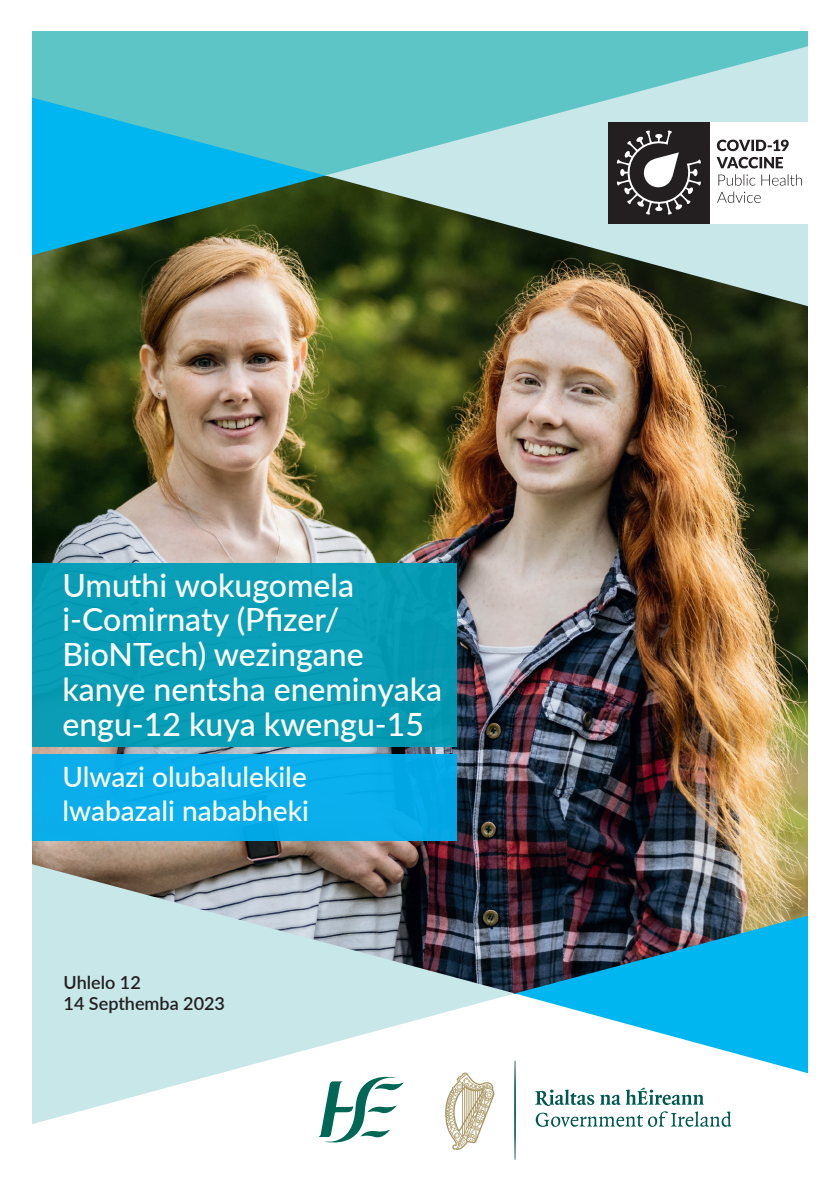
<style>
.page{position:relative;width:840px;height:1191px;background:#fff}
.page>*{position:absolute;margin:0;border:0;box-sizing:border-box;transform-origin:0 0}
.t1{font:500 32px/34.8px "Lato";color:#fff}
.t2{font:500 28px/33.6px "Lato";color:#fff}
.t3{font:600 18px "Lato";color:#231f20}
</style>
<div class="page">
<img style="left:32px;top:255px;width:776px;height:660px">
<svg style="left:32px;top:864px;width:482px;height:260px;fill:#c7e7e9"></svg>
<svg style="left:514px;top:915px;width:294px;height:158px;fill:#01b6f0"></svg>
<div style="left:31px;top:31px;width:777px;height:144px;background:#5dc5c6"></div>
<svg style="left:325px;top:46px;width:483px;height:260px"></svg>
<svg style="left:31px;top:97px;width:294px;height:158px"></svg>
<div style="left:31px;top:753px;width:425px;height:87px;background:#09aeeb"></div>
<div style="left:31px;top:563px;width:425px;height:184px;background:#099eb7"></div>
<svg style="left:535px;top:1087px;width:195px;height:40px"></svg>
<svg style="left:514px;top:1060px;width:1px;height:99px"></svg>
<svg style="left:444px;top:1072px;width:50px;height:78px"></svg>
<svg style="left:318px;top:1071px;width:86px;height:72px"></svg>
<div style="left:709px;top:122px;width:101px;height:101px;background:#fff"></div>
<svg style="left:716px;top:140px;width:85px;height:63px"></svg>
<div style="left:608px;top:122px;width:101px;height:101px;background:#231f20"></div>
<svg style="left:616px;top:131px;width:84px;height:83px"></svg>
<p class="t1" style="left:62px;top:566px;width:381px">Umuthi wokugomela i-Comirnaty (Pfizer/<br>BioNTech) wezingane kanye nentsha eneminyaka engu-12 kuya kwengu-15</p>
<p class="t2" style="left:62px;top:759px;width:248px">Ulwazi olubalulekile lwabazali nababheki</p>
<p class="t3" style="left:64px;top:969px;width:79px">Uhlelo 12</p>
<p class="t3" style="left:64px;top:990px;width:163px">14 Septhemba 2023</p>
</div>
